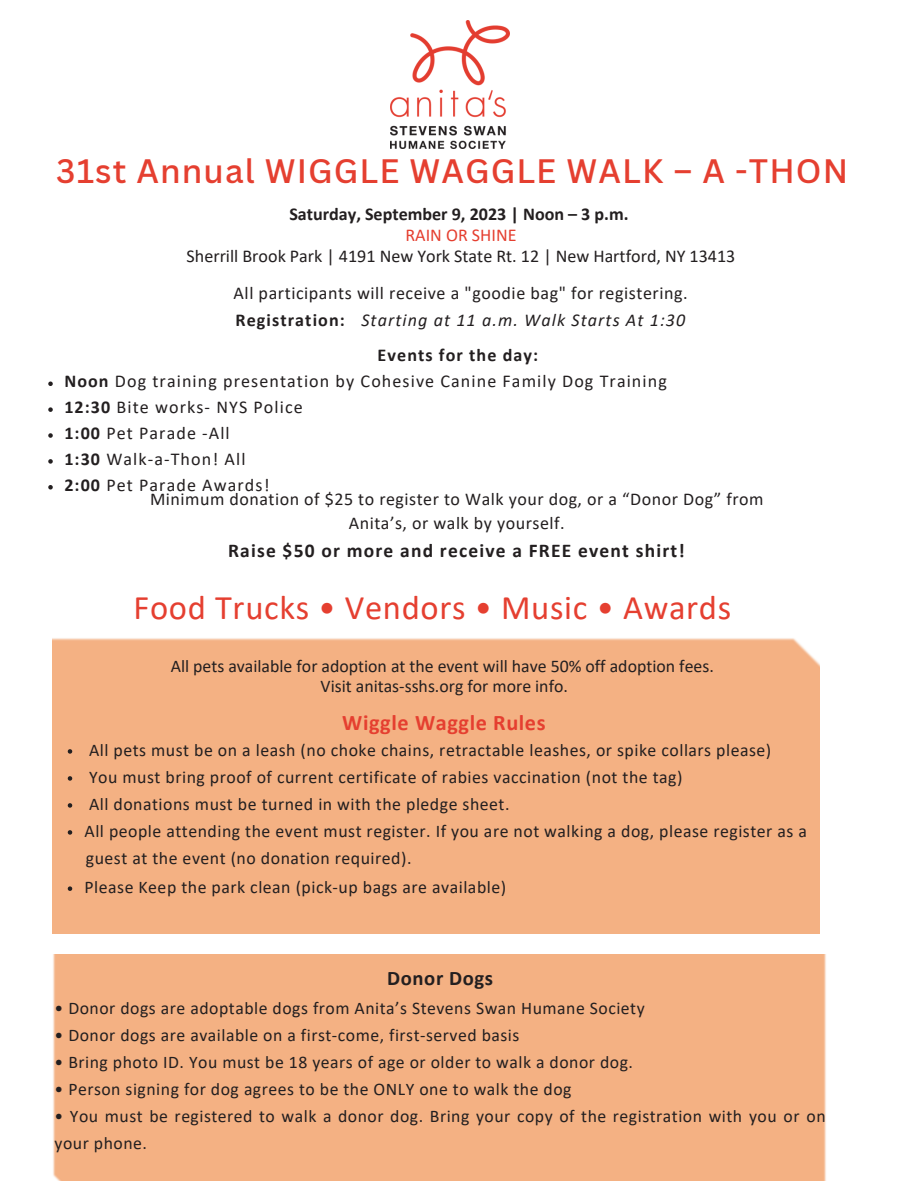
<style>
.page{position:relative;width:918px;height:1188px;background:#fff}
.page>*{position:absolute;margin:0;border:0;box-sizing:border-box;transform-origin:0 0}
.t1{font:34.5px "Calibri";letter-spacing:.02em;color:#e53f30}
.t2{font:500 33px "Canva Sans";letter-spacing:.035em;color:#e53f30}
.t3{font:700 22.2px "Calibri";letter-spacing:.025em;color:#e53f30}
.t4{font:700 20.7px "Calibri";letter-spacing:.03em;color:#231f20}
.t5{font:700 19.5px "Calibri";letter-spacing:.06em;color:#231f20}
.t6{font:18.15px "Calibri";letter-spacing:.06em;color:#231f20}
.t7{font:18.15px "Calibri";color:#231f20}
.t8{font:18.15px "Calibri";letter-spacing:.03em;color:#231f20}
.t9{font:italic 18.15px "Calibri";letter-spacing:.06em;color:#231f20}
.t10{font:700 18.15px "Calibri";color:#231f20}
.t11{font:700 18.15px "Calibri";letter-spacing:.06em;color:#231f20}
.t12{font:18.15px "Calibri";color:#e53f30}
.t13{font:18px/24.8px "Calibri";letter-spacing:.03em;color:#231f20;text-align:center}
.t14{font:17.85px "Calibri";letter-spacing:.03em;color:#231f20}
.t15{font:17.85px "Calibri";color:#231f20}
.t16{font:17.7px/27px "Calibri";letter-spacing:.03em;color:#231f20}
.s1{font-weight:700;font-style:normal}
.s2{font-weight:700}
</style>
<div class="page">
<div style="left:53px;top:955px;width:773px;height:226px;background:#f4b183"></div>
<img style="left:390px;top:20px;width:120px;height:128px">
<svg style="left:48px;top:382px;width:5px;height:4px"></svg>
<svg style="left:48px;top:407px;width:5px;height:5px"></svg>
<svg style="left:48px;top:433px;width:5px;height:5px"></svg>
<svg style="left:48px;top:459px;width:5px;height:5px"></svg>
<svg style="left:48px;top:485px;width:5px;height:5px"></svg>
<svg style="left:68px;top:749px;width:4px;height:5px"></svg>
<svg style="left:68px;top:776px;width:4px;height:5px"></svg>
<svg style="left:68px;top:803px;width:4px;height:5px"></svg>
<svg style="left:68px;top:830px;width:4px;height:5px"></svg>
<svg style="left:68px;top:886px;width:4px;height:5px"></svg>
<p class="t2" style="left:56px;top:147px;width:793px">31st Annual WIGGLE WAGGLE WALK – A -THON</p>
<p class="t10" style="left:289px;top:206px;width:341px">Saturday, September 9, 2023 | Noon – 3 p.m.</p>
<p class="t12" style="left:405px;top:227px;width:113px">RAIN OR SHINE</p>
<p class="t7" style="left:187px;top:249px;width:550px">Sherrill Brook Park | 4191 New York State Rt. 12 | New Hartford, NY 13413</p>
<p class="t8" style="left:234px;top:286px;width:456px">All participants will receive a "goodie bag" for registering.</p>
<p class="t9" style="left:236px;top:313px;width:451px"><span class="s1">Registration:</span> Starting at 11 a.m. Walk Starts At 1:30</p>
<p class="t11" style="left:378px;top:348px;width:162px">Events for the day:</p>
<p class="t6" style="left:64px;top:374px;width:604px"><span class="s2">Noon</span> Dog training presentation by Cohesive Canine Family Dog Training</p>
<p class="t6" style="left:64px;top:399px;width:240px"><span class="s2">12:30</span> Bite works- NYS Police</p>
<p class="t6" style="left:64px;top:425px;width:167px"><span class="s2">1:00</span> Pet Parade -All</p>
<p class="t6" style="left:64px;top:451px;width:183px"><span class="s2">1:30</span> Walk-a-Thon! All</p>
<p class="t6" style="left:64px;top:477px;width:207px"><span class="s2">2:00</span> Pet Parade Awards!</p>
<p class="t13" style="left:150px;top:488px;width:615px">Minimum donation of $25 to register to Walk your dog, or a “Donor Dog” from<br>Anita’s, or walk by yourself.</p>
<p class="t5" style="left:228px;top:543px;width:458px">Raise $50 or more and receive a FREE event shirt!</p>
<p class="t1" style="left:134px;top:593px;width:599px">Food Trucks • Vendors • Music • Awards</p>
<p class="t15" style="left:171px;top:658px;width:545px">All pets available for adoption at the event will have 50% off adoption fees.</p>
<p class="t15" style="left:321px;top:678px;width:249px">Visit anitas-sshs.org for more info.</p>
<p class="t3" style="left:342px;top:713px;width:205px">Wiggle Waggle Rules</p>
<p class="t14" style="left:89px;top:743px;width:684px">All pets must be on a leash (no choke chains, retractable leashes, or spike collars please)</p>
<p class="t14" style="left:89px;top:770px;width:595px">You must bring proof of current certificate of rabies vaccination (not the tag)</p>
<p class="t14" style="left:89px;top:797px;width:422px">All donations must be turned in with the pledge sheet.</p>
<p class="t14" style="left:85px;top:824px;width:724px">All people attending the event must register. If you are not walking a dog, please register as a</p>
<p class="t14" style="left:86px;top:851px;width:327px">guest at the event (no donation required).</p>
<p class="t14" style="left:85px;top:880px;width:423px">Please Keep the park clean (pick-up bags are available)</p>
<p class="t4" style="left:387px;top:969px;width:107px">Donor Dogs</p>
<p class="t16" style="left:55px;top:996px;width:592px">• Donor dogs are adoptable dogs from Anita’s Stevens Swan Humane Society</p>
<p class="t16" style="left:55px;top:1023px;width:466px">• Donor dogs are available on a first-come, first-served basis</p>
<p class="t16" style="left:55px;top:1050px;width:580px">• Bring photo ID. You must be 18 years of age or older to walk a donor dog.</p>
<p class="t16" style="left:55px;top:1077px;width:519px">• Person signing for dog agrees to be the ONLY one to walk the dog</p>
<p class="t16" style="left:55px;top:1104px;width:773px">• You must be registered to walk a donor dog. Bring your copy of the registration with you or on your phone.</p>
</div>
